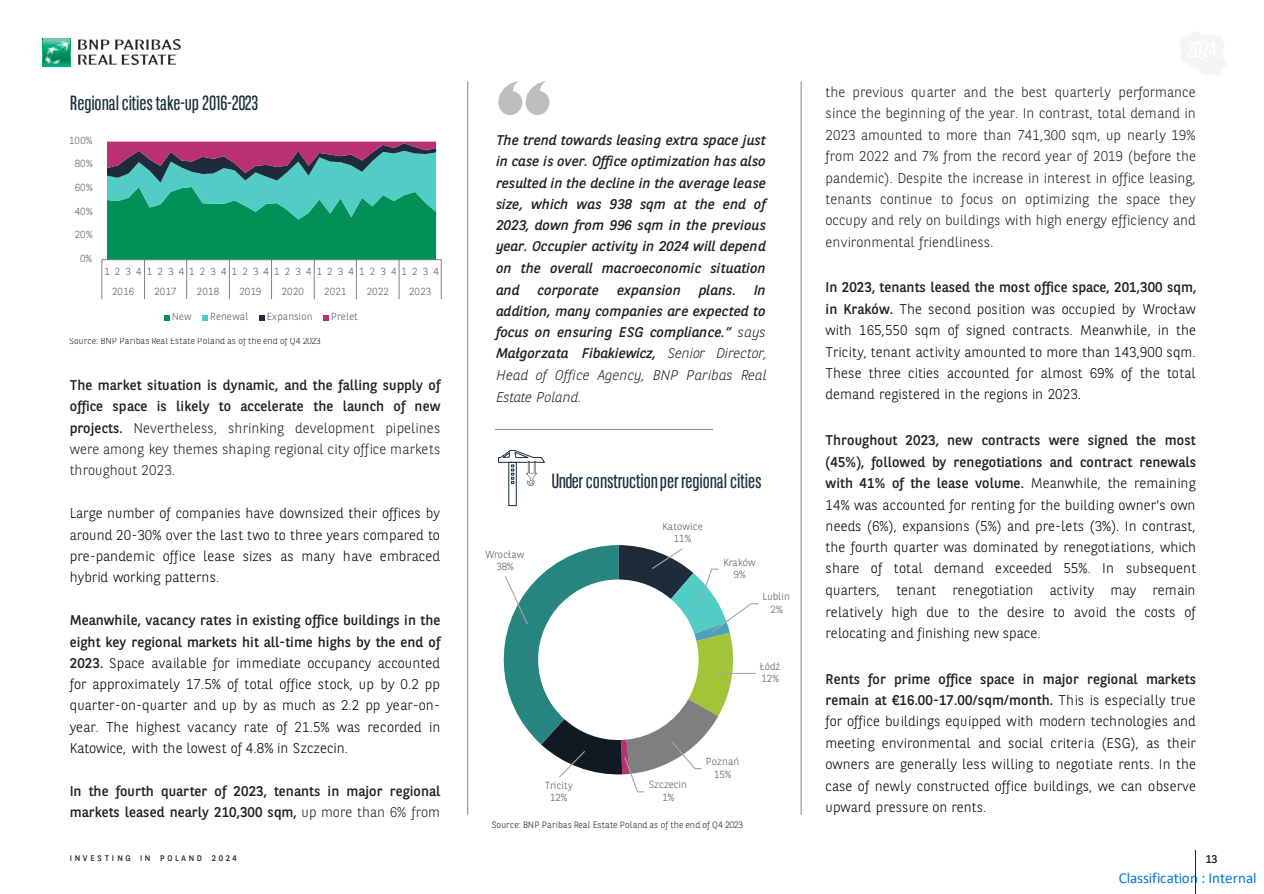
<style>
.page{position:relative;width:1264px;height:894px;background:#fff}
.page>*{position:absolute;margin:0;border:0;box-sizing:border-box;transform-origin:0 0}
.t1{font:20.55px "BNPP Sans Condensed";letter-spacing:-.005em;color:#192f39}
.t2{font:15.15px "Calibri";color:#0078d7}
.t3{font:300 14.1px/21.3px "BNPP Sans";letter-spacing:-.005em;color:#000;text-align:justify}
.t4{font:300 14.1px/21.3px "BNPP Sans";letter-spacing:.01em;color:#231f20;text-align:justify}
.t5{font:italic 14.1px/21.3px "BNPP Sans";letter-spacing:.005em;color:#231f20;text-align:justify}
.t6{font:14.1px/21px "BNPP Sans";letter-spacing:.01em;color:#231f20}
.t7{font:11.4px "BNPP Sans";color:#231f20}
.t8{font:300 10.2px/12.5px "BNPP Sans";letter-spacing:.015em;color:#595959;text-align:center}
.t9{font:300 10.2px/19.6px "BNPP Sans";letter-spacing:.505em;color:#595959}
.t10{font:300 9.15px "BNPP Sans";letter-spacing:.015em;color:#231f20}
.t11{font:8.1px "BNPP Sans";color:#231f20}
.s1{font-weight:400}
.s2{font-weight:400;color:#231f20}
.s3{font-weight:300}
</style>
<div class="page">
<img style="left:43px;top:38px;width:28px;height:28px">
<img style="left:45px;top:42px;width:23px;height:21px">
<img style="left:78px;top:40px;width:102px;height:25px">
<hr style="left:1194px;top:850px;width:1px;height:43px;background:#231f20">
<hr style="left:494px;top:429px;width:219px;height:1px;background:#808285">
<hr style="left:467px;top:81px;width:1px;height:733px;background:#808285">
<hr style="left:800px;top:81px;width:1px;height:733px;background:#808285">
<img style="left:527px;top:483px;width:8px;height:2px">
<svg style="left:498px;top:450px;width:47px;height:33px"></svg>
<svg style="left:498px;top:81px;width:51px;height:34px"></svg>
<svg style="left:101px;top:141px;width:341px;height:158px"></svg>
<svg style="left:164px;top:315px;width:6px;height:5px"></svg>
<svg style="left:202px;top:315px;width:6px;height:5px"></svg>
<svg style="left:259px;top:315px;width:5px;height:5px"></svg>
<svg style="left:323px;top:315px;width:5px;height:5px"></svg>
<svg style="left:503px;top:545px;width:256px;height:247px"></svg>
<h1 class="t1" style="left:70px;top:92px;width:190px">Regionalcities take-up 2016-2023</h1>
<p class="t8" style="left:69px;top:135px;width:25px">100%</p>
<p class="t8" style="left:75px;top:159px;width:19px">80%</p>
<p class="t8" style="left:75px;top:182px;width:19px">60%</p>
<p class="t8" style="left:75px;top:206px;width:19px">40%</p>
<p class="t8" style="left:75px;top:229px;width:19px">20%</p>
<p class="t8" style="left:80px;top:253px;width:13px">0%</p>
<p class="t9" style="left:112px;top:262px;width:328px;text-indent:-8px">12341234123412341234123412341234<br>2016</p>
<p class="t8" style="left:154px;top:286px;width:24px">2017</p>
<p class="t8" style="left:197px;top:286px;width:24px">2018</p>
<p class="t8" style="left:239px;top:286px;width:24px">2019</p>
<p class="t8" style="left:282px;top:286px;width:24px">2020</p>
<p class="t8" style="left:324px;top:286px;width:24px">2021</p>
<p class="t8" style="left:366px;top:286px;width:24px">2022</p>
<p class="t8" style="left:409px;top:286px;width:24px">2023</p>
<p class="t8" style="left:172px;top:311px;width:21px">New</p>
<p class="t8" style="left:210px;top:311px;width:40px">Renewal</p>
<p class="t8" style="left:267px;top:311px;width:47px">Expansion</p>
<p class="t8" style="left:331px;top:311px;width:28px">Prelet</p>
<p class="t10" style="left:69px;top:337px;width:253px">Source: BNP Paribas Real Estate Poland as of the end of Q4 2023</p>
<p class="t4" style="left:70px;top:375px;width:372px"><span class="s1">The market situation is dynamic, and the falling supply of office space is likely to accelerate the launch of new projects.</span> Nevertheless, shrinking development pipelines were among key themes shaping regional city office markets throughout 2023.</p>
<p class="t3" style="left:70px;top:503px;width:372px">Large number of companies have downsized their offices by around 20-30% over the last two to three years compared to pre-pandemic office lease sizes as many have embraced hybrid working patterns.</p>
<p class="t3" style="left:70px;top:610px;width:372px"><span class="s2">Meanwhile, vacancy rates in existing office buildings in the eight key regional markets hit all-time highs by the end of 2023.</span> Space available for immediate occupancy accounted for approximately 17.5% of total office stock, up by 0.2 pp quarter-on-quarter and up by as much as 2.2 pp year-on&shy;year. The highest vacancy rate of 21.5% was recorded in Katowice, with the lowest of 4.8% in Szczecin.</p>
<p class="t6" style="left:70px;top:782px;width:372px">In the fourth quarter of 2023, tenants in major regional markets leased nearly 210,300 sqm, <span class="s3">up more than 6% from</span></p>
<p class="t11" style="left:70px;top:854px;width:168px">I N V E S T I N G I N P O L A N D 2 0 2 4</p>
<p class="t5" style="left:496px;top:130px;width:271px">The trend towards leasing extra space just in case is over. Office optimization has also resulted in the decline in the average lease size, which was 938 sqm at the end of 2023, down from 996 sqm in the previous year. Occupier activity in 2024 will depend on the overall macroeconomic situation and</p>
<p class="t5" style="left:538px;top:280px;width:63px">corporate</p>
<p class="t5" style="left:617px;top:280px;width:65px">expansion</p>
<p class="t5" style="left:699px;top:280px;width:39px">plans.</p>
<p class="t5" style="left:496px;top:280px;width:272px;text-indent:258px">In addition, many companies are expected to focus on ensuring ESG compliance.” <span class="s3">says </span>Małgorzata Fibakiewicz, <span class="s3">Senior Director, Head of Office Agency, BNP Paribas Real Estate Poland.</span></p>
<h1 class="t1" style="left:551px;top:469px;width:212px">Underconstructionper regional cities</h1>
<p class="t8" style="left:485px;top:549px;width:40px">Wrocław<br>38%</p>
<p class="t8" style="left:544px;top:779px;width:30px">Tricity<br>12%</p>
<p class="t8" style="left:662px;top:521px;width:42px">Katowice<br>11%</p>
<p class="t8" style="left:723px;top:556px;width:34px">Kraków<br>9%</p>
<p class="t8" style="left:762px;top:591px;width:29px">Lublin<br>2%</p>
<p class="t8" style="left:759px;top:660px;width:22px;text-align:left">Łódź<br>12%</p>
<p class="t8" style="left:648px;top:779px;width:40px">Szczecin<br>1%</p>
<p class="t8" style="left:705px;top:756px;width:35px">Poznań<br>15%</p>
<p class="t10" style="left:491px;top:820px;width:253px">Source: BNP Paribas Real Estate Poland as of the end of Q4 2023</p>
<p class="t4" style="left:825px;top:83px;width:372px">the previous quarter and the best quarterly performance since the beginning of the year. In contrast, total demand in 2023 amounted to more than 741,300 sqm, up nearly 19% from 2022 and 7% from the record year of 2019 (before the pandemic). Despite the increase in interest in office leasing, tenants continue to focus on optimizing the space they occupy and rely on buildings with high energy efficiency and environmental friendliness.</p>
<p class="t3" style="left:825px;top:278px;width:372px"><span class="s2">In 2023, tenants leased the most office space, 201,300 sqm, in Kraków.</span> The second position was occupied by Wrocław with 165,550 sqm of signed contracts. Meanwhile, in the Tricity, tenant activity amounted to more than 143,900 sqm.<br>These three cities accounted for almost 69% of the total demand registered in the regions in 2023.</p>
<p class="t3" style="left:825px;top:431px;width:372px"><span class="s2">Throughout 2023, new contracts were signed the most (45%), followed by renegotiations and contract renewals with 41% of the lease volume.</span> Meanwhile, the remaining 14% was accounted for renting for the building owner's own needs (6%), expansions (5%) and pre-lets (3%). In contrast, the fourth quarter was dominated by renegotiations, which share of total demand exceeded 55%. In subsequent quarters, tenant renegotiation activity may remain relatively high due to the desire to avoid the costs of relocating and finishing new space.</p>
<p class="t3" style="left:825px;top:669px;width:372px"><span class="s2">Rents for prime office space in major regional markets remain at €16.00-17.00/sqm/month.</span> This is especially true for office buildings equipped with modern technologies and meeting environmental and social criteria (ESG), as their owners are generally less willing to negotiate rents. In the case of newly constructed office buildings, we can observe upward pressure on rents.</p>
<p class="t7" style="left:1205px;top:854px;width:13px">13</p>
<p class="t2" style="left:1118px;top:868px;width:139px">Classification : Internal</p>
</div>
